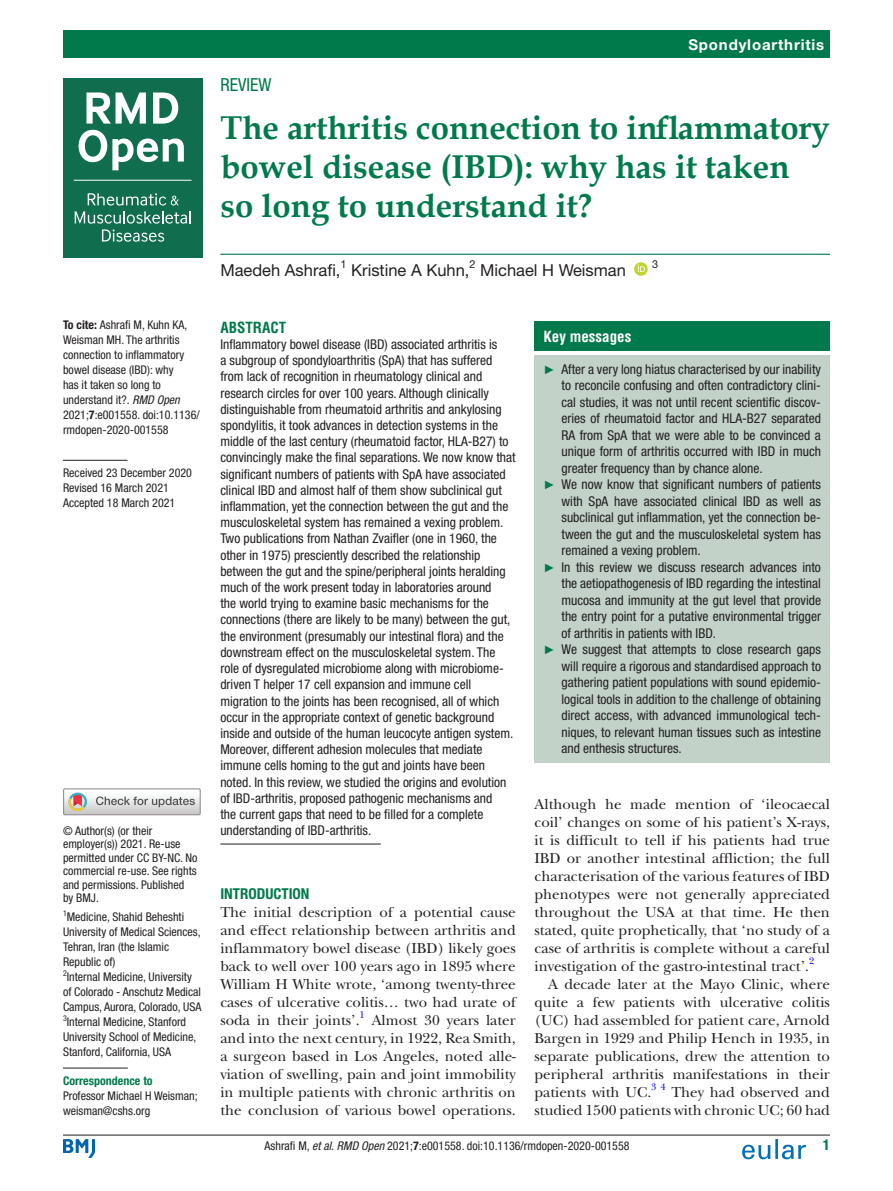
<style>
.page{position:relative;width:893px;height:1191px;background:#fff}
.page>*{position:absolute;margin:0;border:0;box-sizing:border-box;transform-origin:0 0}
.t1{font:700 33px/39px "Book Antiqua";color:#007a4b}
.t2{font:condensed 18px "Helvetica Neue LT Std";color:#007a4b}
.t3{font:16.5px "Helvetica Neue LT Std";color:#231f20}
.t4{font:15px/18px "New Baskerville";color:#231f20;text-align:justify}
.t5{font:700 15px "Helvetica Neue LT Std";letter-spacing:.055em;color:#fff}
.t6{font:700 condensed 15px "Helvetica Neue LT Std";color:#007a4b}
.t7{font:700 condensed 15px "Helvetica";color:#fff}
.t8{font:700 condensed 15px "Helvetica";color:#007a4b}
.t9{font:condensed 13.5px/16.2px "Helvetica Neue LT Std";color:#231f20}
.t10{font:condensed 12px/15px "Helvetica Neue LT Std";color:#231f20}
.t11{font:700 condensed 12px "Helvetica Neue LT Std";color:#007a4b}
.t12{font:10.95px "Helvetica Neue LT Std";color:#231f20}
.t13{font:9.9px "New Baskerville";color:#00f}
.t14{font:condensed 7.95px "Helvetica Neue LT Std";color:#231f20}
.s1{font-weight:700}
.s2{font-style:italic}
.s3{font-family:"Arial";font-stretch:normal;font-size:12px;color:#007a4b}
</style>
<div class="page">
<hr style="left:63px;top:1134px;width:767px;height:1px;background:#231f20">
<svg style="left:742px;top:1139px;width:64px;height:20px"></svg>
<svg style="left:63px;top:1139px;width:32px;height:18px"></svg>
<hr style="left:220px;top:254px;width:610px;height:1px;background:#007a4b">
<svg style="left:634px;top:262px;width:14px;height:14px"></svg>
<hr style="left:63px;top:460px;width:65px;height:1px;background:#231f20">
<hr style="left:63px;top:1067px;width:65px;height:1px;background:#231f20">
<div style="left:63px;top:788px;width:138px;height:27px;border:1px solid #969090"></div>
<svg style="left:64px;top:789px;width:136px;height:25px"></svg>
<div style="left:63px;top:78px;width:139px;height:179px;background:#106d4e"></div>
<svg style="left:86px;top:92px;width:60px;height:32px"></svg>
<svg style="left:153px;top:92px;width:25px;height:32px"></svg>
<svg style="left:79px;top:130px;width:105px;height:40px"></svg>
<hr style="left:74px;top:180px;width:117px;height:1px;background:#fff">
<svg style="left:88px;top:193px;width:91px;height:12px"></svg>
<svg style="left:75px;top:211px;width:116px;height:31px"></svg>
<div style="left:63px;top:31px;width:767px;height:27px;background:#007a4b"></div>
<hr style="left:220px;top:843px;width:161px;height:1px;background:#231f20">
<div style="left:535px;top:321px;width:295px;height:30px;background:#007a4b"></div>
<div style="left:535px;top:355px;width:295px;height:407px;background:#c2d2c9"></div>
<p class="t10" style="left:63px;top:317px;width:138px"><span class="s1">To cite:</span> Ashrafi M, Kuhn KA,<br>Weisman MH. The arthritis connection to inflammatory bowel disease (IBD): why<br>has it taken so long to understand it?. <span class="s2">RMD Open<br></span>2021;<span class="s1">7</span>:e001558. doi:10.1136/ rmdopen-2020-001558</p>
<p class="t10" style="left:63px;top:465px;width:130px">Received 23 December 2020<br>Revised 16 March 2021<br>Accepted 18 March 2021</p>
<p class="t10" style="left:63px;top:823px;width:136px;line-height:13.5px">© Author(s) (or their employer(s)) 2021. Re-use permitted under CC BY-NC. No commercial re-use. See rights and permissions. Published by BMJ.</p>
<p class="t14" style="left:63px;top:908px;width:5px">1</p>
<p class="t10" style="left:63px;top:909px;width:139px;text-indent:4px">Medicine, Shahid Beheshti<br>University of Medical Sciences,<br>Tehran, Iran (the Islamic<br>Republic of)</p>
<p class="t14" style="left:63px;top:968px;width:5px">2</p>
<p class="t10" style="left:63px;top:969px;width:140px;text-align:center">Internal Medicine, University<br>of Colorado - Anschutz Medical<br>Campus, Aurora, Colorado, USA</p>
<p class="t14" style="left:63px;top:1013px;width:5px">3</p>
<p class="t10" style="left:63px;top:1014px;width:135px;text-indent:4px">Internal Medicine, Stanford<br>University School of Medicine,<br>Stanford, California, USA</p>
<p class="t11" style="left:63px;top:1073px;width:91px">Correspondence to</p>
<p class="t10" style="left:63px;top:1088px;width:136px">Professor Michael H Weisman; weisman@cshs.org</p>
<p class="t5" style="left:688px;top:35px;width:137px">Spondyloarthritis</p>
<h2 class="t2" style="left:220px;top:74px;width:52px">REVIEW</h2>
<h1 class="t1" style="left:220px;top:108px;width:611px">The arthritis connection to inflammatory bowel disease (IBD): why has it taken so long to understand it?</h1>
<p class="t3" style="left:220px;top:260px;width:407px">Maedeh Ashrafi,<sup>1</sup> Kristine A Kuhn,<sup>2</sup> Michael H Weisman</p>
<p class="t12" style="left:652px;top:258px;width:8px">3</p>
<p class="t8" style="left:220px;top:318px;width:67px">ABSTRACT</p>
<p class="t9" style="left:220px;top:336px;width:297px">Inflammatory bowel disease (IBD) associated arthritis is<br>a subgroup of spondyloarthritis (SpA) that has suffered from lack of recognition in rheumatology clinical and research circles for over 100 years. Although clinically distinguishable from rheumatoid arthritis and ankylosing spondylitis, it took advances in detection systems in the middle of the last century (rheumatoid factor, HLA-B27) to convincingly make the final separations. We now know that significant numbers of patients with SpA have associated clinical IBD and almost half of them show subclinical gut inflammation, yet the connection between the gut and the musculoskeletal system has remained a vexing problem.<br>Two publications from Nathan Zvaifler (one in 1960, the other in 1975) presciently described the relationship between the gut and the spine/peripheral joints heralding much of the work present today in laboratories around<br>the world trying to examine basic mechanisms for the connections (there are likely to be many) between the gut, the environment (presumably our intestinal flora) and the downstream effect on the musculoskeletal system. The role of dysregulated microbiome along with microbiome&shy;driven T helper 17 cell expansion and immune cell migration to the joints has been recognised, all of which occur in the appropriate context of genetic background inside and outside of the human leucocyte antigen system.<br>Moreover, different adhesion molecules that mediate immune cells homing to the gut and joints have been noted. In this review, we studied the origins and evolution of IBD-arthritis, proposed pathogenic mechanisms and<br>the current gaps that need to be filled for a complete understanding of IBD-arthritis.</p>
<p class="t6" style="left:220px;top:884px;width:91px">INTRODUCTION</p>
<p class="t4" style="left:220px;top:903px;width:297px">The initial description of a potential cause and effect relationship between arthritis and inflammatory bowel disease (IBD) likely goes back to well over 100 years ago in 1895 where William H White wrote, ‘among twenty-three cases of ulcerative colitis… two had urate of soda in their joints’.</p>
<p class="t13" style="left:360px;top:1009px;width:7px">1</p>
<p class="t4" style="left:220px;top:1011px;width:297px;text-indent:151px">Almost 30 years later and into the next century, in 1922, Rea Smith, a surgeon based in Los Angeles, noted alle&shy;viation of swelling, pain and joint immobility in multiple patients with chronic arthritis on the conclusion of various bowel operations.</p>
<p class="t7" style="left:544px;top:327px;width:89px">Key messages</p>
<p class="t9" style="left:544px;top:360px;width:279px"><span class="s3">►</span> After a very long hiatus characterised by our inability</p>
<p class="t9" style="left:562px;top:377px;width:261px">to reconcile confusing and often contradictory clini-</p>
<p class="t9" style="left:562px;top:393px;width:261px">cal studies, it was not until recent scientific discov-</p>
<p class="t9" style="left:562px;top:410px;width:261px">eries of rheumatoid factor and HLA-B27 separated</p>
<p class="t9" style="left:562px;top:426px;width:261px">RA from SpA that we were able to be convinced a</p>
<p class="t9" style="left:562px;top:443px;width:261px">unique form of arthritis occurred with IBD in much</p>
<p class="t9" style="left:562px;top:459px;width:203px">greater frequency than by chance alone.</p>
<p class="t9" style="left:544px;top:476px;width:279px"><span class="s3">►</span> We now know that significant numbers of patients</p>
<p class="t9" style="left:562px;top:492px;width:261px">with SpA have associated clinical IBD as well as</p>
<p class="t9" style="left:562px;top:509px;width:261px">subclinical gut inflammation, yet the connection be-</p>
<p class="t9" style="left:562px;top:525px;width:261px">tween the gut and the musculoskeletal system has</p>
<p class="t9" style="left:562px;top:542px;width:141px">remained a vexing problem.</p>
<p class="t9" style="left:544px;top:558px;width:279px"><span class="s3">►</span> In this review we discuss research advances into</p>
<p class="t9" style="left:562px;top:575px;width:261px">the aetiopathogenesis of IBD regarding the intestinal</p>
<p class="t9" style="left:562px;top:591px;width:261px">mucosa and immunity at the gut level that provide</p>
<p class="t9" style="left:562px;top:608px;width:261px">the entry point for a putative environmental trigger</p>
<p class="t9" style="left:562px;top:624px;width:156px">of arthritis in patients with IBD.</p>
<p class="t9" style="left:544px;top:641px;width:279px"><span class="s3">►</span> We suggest that attempts to close research gaps</p>
<p class="t9" style="left:562px;top:657px;width:261px">will require a rigorous and standardised approach to</p>
<p class="t9" style="left:562px;top:674px;width:261px">gathering patient populations with sound epidemio-</p>
<p class="t9" style="left:562px;top:690px;width:261px">logical tools in addition to the challenge of obtaining</p>
<p class="t9" style="left:562px;top:707px;width:261px">direct access, with advanced immunological tech-</p>
<p class="t9" style="left:562px;top:723px;width:261px">niques, to relevant human tissues such as intestine</p>
<p class="t9" style="left:562px;top:740px;width:122px">and enthesis structures.</p>
<p class="t4" style="left:535px;top:795px;width:297px">Although he made mention of ‘ileocaecal coil’ changes on some of his patient’s X-rays, it is difficult to tell if his patients had true IBD or another intestinal affliction; the full characterisation of the various features of IBD phenotypes were not generally appreciated throughout the USA at that time. He then stated, quite prophetically, that ‘no study of a case of arthritis is complete without a careful investigation of the gastro-intestinal tract’.<sup>2</sup></p>
<p class="t4" style="left:535px;top:975px;width:297px;text-indent:14px">A decade later at the Mayo Clinic, where quite a few patients with ulcerative colitis (UC) had assembled for patient care, Arnold Bargen in 1929 and Philip Hench in 1935, in separate publications, drew the attention to peripheral arthritis manifestations in their patients with UC.<sup>3</sup> <sup>4</sup> They had observed and studied 1500 patients with chronic UC; 60 had</p>
<p class="t10" style="left:265px;top:1138px;width:366px">Ashrafi M, <span class="s2">et al</span>. <span class="s2">RMD Open</span> 2021;<span class="s1">7</span>:e001558. doi:10.1136/rmdopen-2020-001558</p>
<p class="t6" style="left:823px;top:1135px;width:9px">1</p>
</div>
